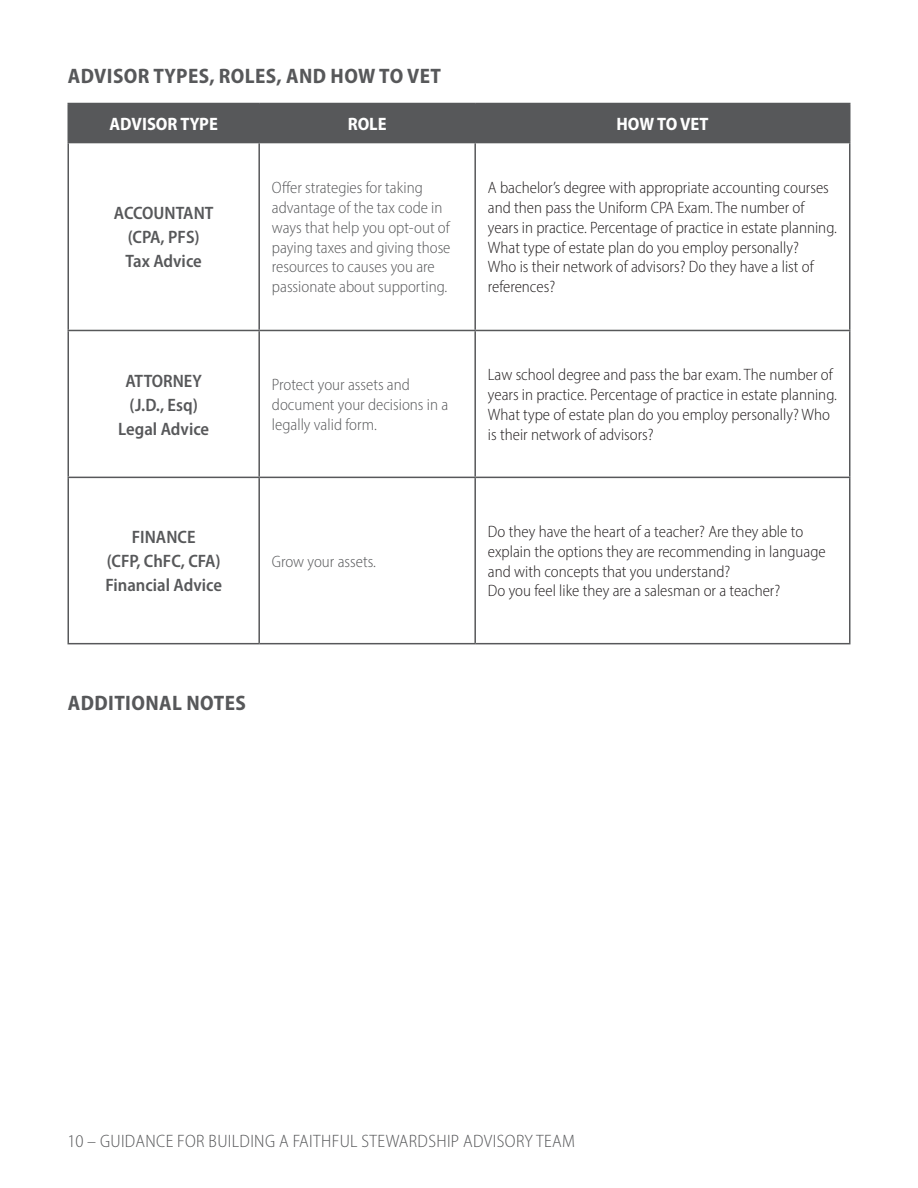
<style>
.page{position:relative;width:918px;height:1188px;background:#fff}
.page>*{position:absolute;margin:0;border:0;box-sizing:border-box;transform-origin:0 0}
.SubTitle{font:700 semi-condensed 21px "Myriad Pro";letter-spacing:.02em;color:#57585a}
.t1{font:600 semi-condensed 18px "Myriad Pro";color:#57585a}
.t2{font:300 semi-condensed 18px "Myriad Pro";letter-spacing:.02em;color:#57585a}
.t3{font:700 semi-condensed 18px "Myriad Pro";color:#fff}
.t4{font:300 semi-condensed 16.5px/19.8px "Myriad Pro";color:#231f20}
.t5{font:300 semi-condensed 16.5px/19.8px "Myriad Pro";color:#57585a}
</style>
<div class="page">
<div style="left:69px;top:104px;width:780px;height:38px;background:#57585a"></div>
<hr style="left:475px;top:103px;width:375px;height:1px;background:#57585a">
<hr style="left:849px;top:104px;width:1px;height:38px;background:#57585a">
<hr style="left:475px;top:142px;width:375px;height:1px;background:#57585a">
<hr style="left:849px;top:143px;width:1px;height:187px;background:#57585a">
<hr style="left:475px;top:330px;width:375px;height:1px;background:#57585a">
<hr style="left:849px;top:331px;width:1px;height:146px;background:#57585a">
<hr style="left:475px;top:477px;width:375px;height:1px;background:#57585a">
<hr style="left:849px;top:478px;width:1px;height:165px;background:#57585a">
<hr style="left:475px;top:643px;width:375px;height:1px;background:#57585a">
<hr style="left:259px;top:103px;width:216px;height:1px;background:#57585a">
<hr style="left:474px;top:104px;width:2px;height:38px;background:#57585a">
<hr style="left:259px;top:142px;width:216px;height:1px;background:#57585a">
<hr style="left:474px;top:143px;width:2px;height:187px;background:#57585a">
<hr style="left:259px;top:330px;width:216px;height:1px;background:#57585a">
<hr style="left:474px;top:331px;width:2px;height:146px;background:#57585a">
<hr style="left:259px;top:477px;width:216px;height:1px;background:#57585a">
<hr style="left:474px;top:478px;width:2px;height:165px;background:#57585a">
<hr style="left:259px;top:643px;width:216px;height:1px;background:#57585a">
<hr style="left:68px;top:103px;width:191px;height:1px;background:#57585a">
<hr style="left:68px;top:104px;width:1px;height:38px;background:#57585a">
<hr style="left:258px;top:104px;width:2px;height:38px;background:#57585a">
<hr style="left:68px;top:142px;width:191px;height:1px;background:#57585a">
<hr style="left:68px;top:143px;width:1px;height:187px;background:#57585a">
<hr style="left:258px;top:143px;width:2px;height:187px;background:#57585a">
<hr style="left:68px;top:330px;width:191px;height:1px;background:#57585a">
<hr style="left:68px;top:331px;width:1px;height:146px;background:#57585a">
<hr style="left:258px;top:331px;width:2px;height:146px;background:#57585a">
<hr style="left:68px;top:477px;width:191px;height:1px;background:#57585a">
<hr style="left:68px;top:478px;width:1px;height:165px;background:#57585a">
<hr style="left:258px;top:478px;width:2px;height:165px;background:#57585a">
<hr style="left:68px;top:643px;width:191px;height:1px;background:#57585a">
<p class="SubTitle" style="left:68px;top:63px;width:375px">ADVISOR TYPES, ROLES, AND HOW TO VET</p>
<p class="t3" style="left:110px;top:112px;width:110px">ADVISOR TYPE</p>
<p class="t3" style="left:348px;top:112px;width:40px">ROLE</p>
<p class="t3" style="left:616px;top:112px;width:94px">HOW TO VET</p>
<p class="t1" style="left:114px;top:202px;width:101px">ACCOUNTANT</p>
<p class="t1" style="left:128px;top:226px;width:74px">(CPA, PFS)</p>
<p class="t1" style="left:126px;top:250px;width:78px">Tax Advice</p>
<p class="t1" style="left:125px;top:369px;width:78px">ATTORNEY</p>
<p class="t1" style="left:130px;top:393px;width:70px">(J.D., Esq)</p>
<p class="t1" style="left:118px;top:417px;width:92px">Legal Advice</p>
<p class="t1" style="left:132px;top:526px;width:65px">FINANCE</p>
<p class="t1" style="left:107px;top:550px;width:115px">(CFP, ChFC, CFA)</p>
<p class="t1" style="left:105px;top:574px;width:118px">Financial Advice</p>
<p class="t5" style="left:272px;top:178px;width:180px">Offer strategies for taking advantage of the tax code in ways that help you opt-out of paying taxes and giving those resources to causes you are passionate about supporting.</p>
<p class="t4" style="left:488px;top:178px;width:351px">A bachelor’s degree with appropriate accounting courses and then pass the Uniform CPA Exam. The number of years in practice. Percentage of practice in estate planning.<br>What type of estate plan do you employ personally?<br>Who is their network of advisors? Do they have a list of references?</p>
<p class="t5" style="left:272px;top:375px;width:178px">Protect your assets and document your decisions in a legally valid form.</p>
<p class="t4" style="left:488px;top:365px;width:351px">Law school degree and pass the bar exam. The number of years in practice. Percentage of practice in estate planning.<br>What type of estate plan do you employ personally? Who is their network of advisors?</p>
<p class="t5" style="left:272px;top:551px;width:106px">Grow your assets.</p>
<p class="t4" style="left:488px;top:521px;width:339px">Do they have the heart of a teacher? Are they able to explain the options they are recommending in language and with concepts that you understand?</p>
<p class="t4" style="left:488px;top:581px;width:294px">Do you feel like they are a salesman or a teacher?</p>
<p class="SubTitle" style="left:68px;top:690px;width:180px">ADDITIONAL NOTES</p>
<p class="t2" style="left:68px;top:1130px;width:509px">10 – GUIDANCE FOR BUILDING A FAITHFUL STEWARDSHIP ADVISORY TEAM</p>
</div>
